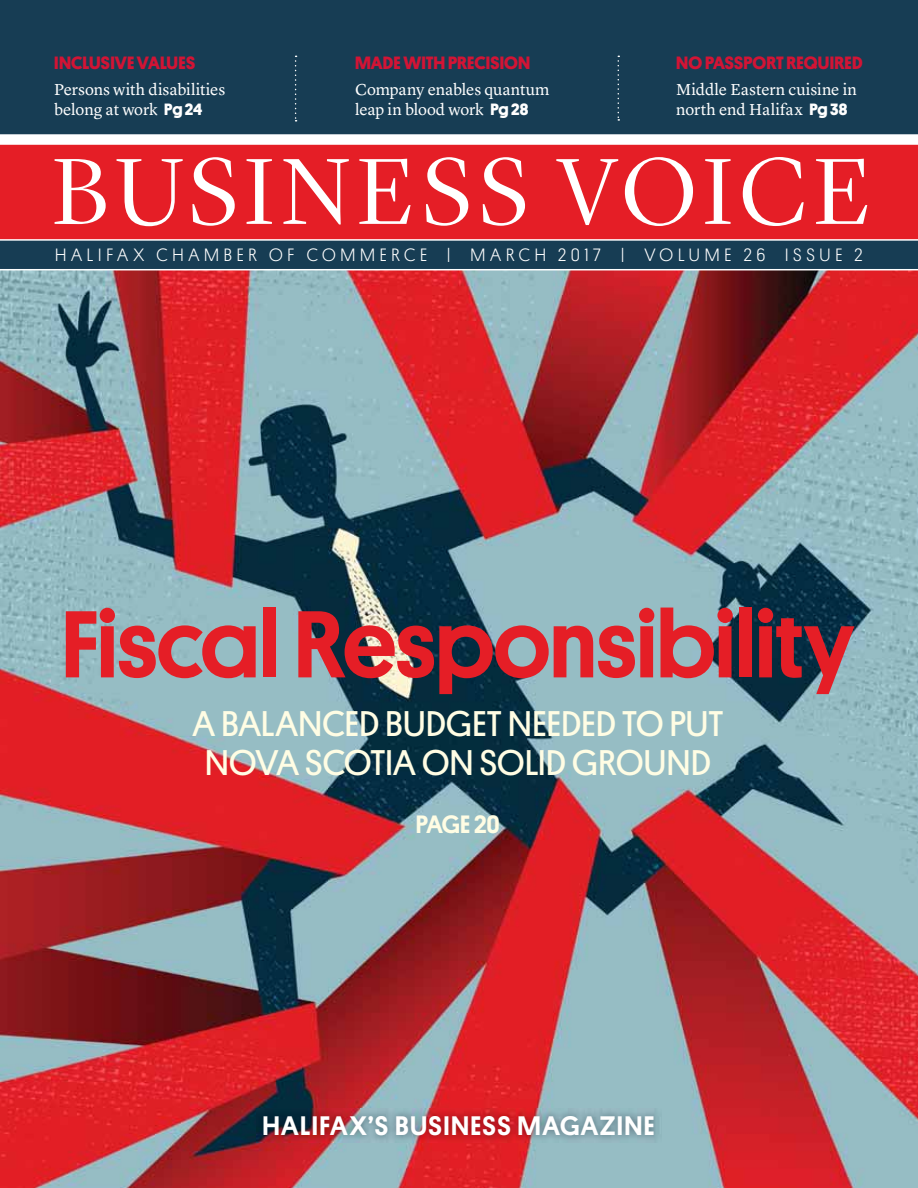
<style>
.page{position:relative;width:918px;height:1188px;background:#fff}
.page>*{position:absolute;margin:0;border:0;box-sizing:border-box;transform-origin:0 0}
.t1{font:300 97.5px "Lyon Display";letter-spacing:.07em;color:#fff}
.t2{font:500 95.55px "Platform";letter-spacing:-.005em;color:#e51e26}
.t3{font:36px/38.8px "Platform";letter-spacing:.01em;color:#fffde4;text-align:center}
.t4{font:500 27px "Platform";letter-spacing:.05em;color:#fff}
.t5{font:500 25.35px "Platform";letter-spacing:-.02em;color:#fffde4}
.t6{font:700 18px "Platform";letter-spacing:.005em;color:#d21435}
.t7{font:300 18px "Platform";letter-spacing:.265em;color:#fff}
.t8{font:16.5px/19.8px "Lyon Text";letter-spacing:-.01em;color:#fff}
.s1{font-family:"Platform";font-weight:700}
</style>
<div class="page">
<div style="left:0;top:0;width:918px;height:270px;background:#173d54"></div>
<img style="left:0;top:270px;width:918px;height:918px">
<div style="left:0;top:137px;width:918px;height:102px;background:#e51e26"></div>
<img style="left:257px;top:1108px;width:404px;height:34px">
<div style="left:0;top:134px;width:918px;height:11px;background:#fff"></div>
<hr style="left:0;top:239px;width:918px;height:2px;background:#fff">
<hr style="left:0;top:269px;width:918px;height:1px;background:#fff">
<svg style="left:295px;top:56px;width:2px;height:66px"></svg>
<svg style="left:618px;top:56px;width:1px;height:65px"></svg>
<p class="t6" style="left:54px;top:56px;width:142px">INCLUSIVE VALUES</p>
<p class="t8" style="left:54px;top:81px;width:173px">Persons with disabilities belong at work <span class="s1">Pg 24</span></p>
<p class="t6" style="left:355px;top:56px;width:177px">MADE WITH PRECISION</p>
<p class="t8" style="left:355px;top:81px;width:196px">Company enables quantum leap in blood work <span class="s1">Pg 28</span></p>
<p class="t6" style="left:676px;top:56px;width:188px">NO PASSPORT REQUIRED</p>
<p class="t8" style="left:676px;top:81px;width:182px">Middle Eastern cuisine in north end Halifax <span class="s1">Pg 38</span></p>
<h1 class="t1" style="left:52px;top:143px;width:820px">BUSINESS VOICE</h1>
<p class="t7" style="left:55px;top:247px;width:809px">HALIFAX CHAMBER OF COMMERCE | MARCH 2017 | VOLUME 26 ISSUE 2</p>
<h2 class="t2" style="left:61px;top:609px;width:794px">Fiscal Responsibility</h2>
<h3 class="t3" style="left:192px;top:707px;width:532px">A BALANCED BUDGET NEEDED TO PUT<br>NOVA SCOTIA ON SOLID GROUND</h3>
<h3 class="t5" style="left:416px;top:815px;width:86px">PAGE 20</h3>
<h3 class="t4" style="left:262px;top:1115px;width:394px">HALIFAX’S BUSINESS MAGAZINE</h3>
</div>
